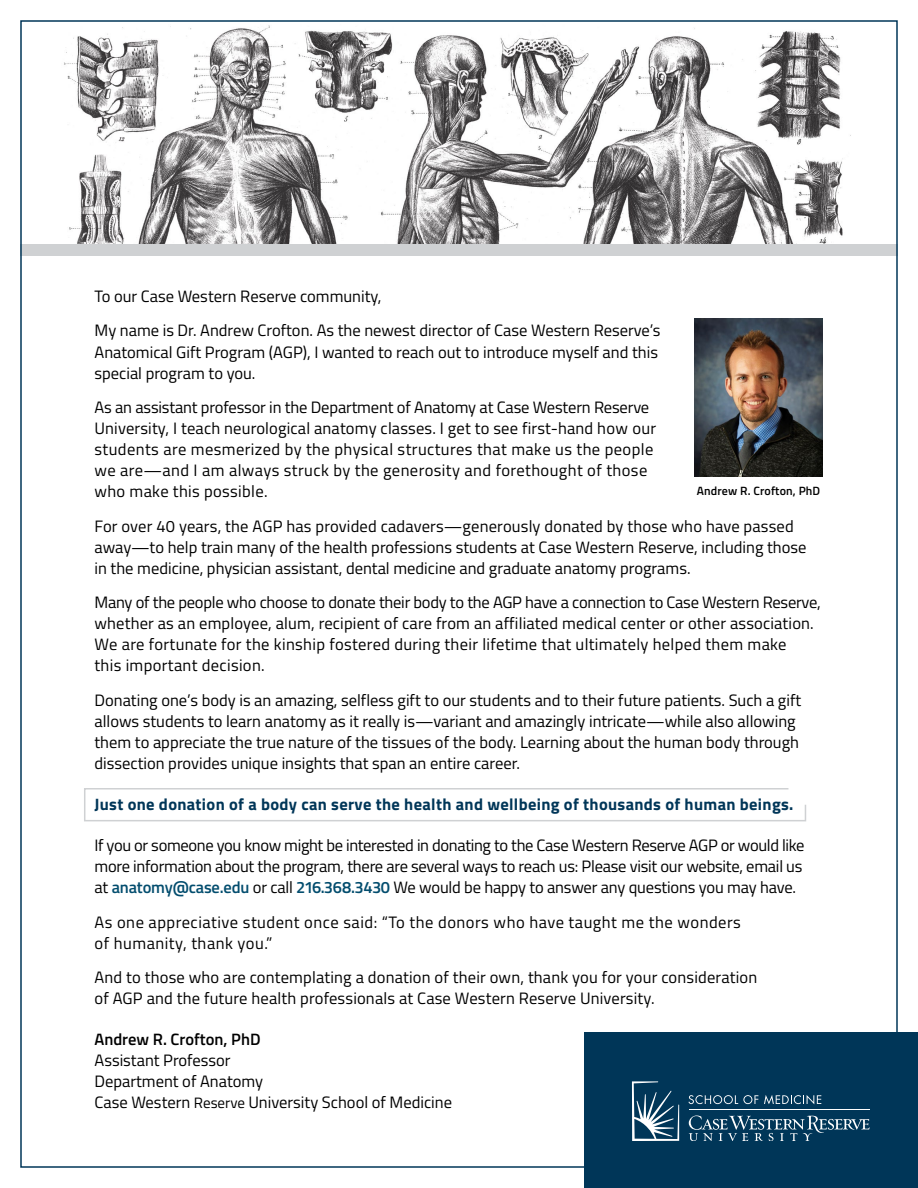
<style>
.page{position:relative;width:918px;height:1188px;background:#fff}
.page>*{position:absolute;margin:0;border:0;box-sizing:border-box;transform-origin:0 0}
.t1{font:16.5px/21px "Titillium";color:#000}
.t2{font:16.5px/21px "Titillium";letter-spacing:.03em;color:#000}
.t3{font:700 16.5px "Titillium";letter-spacing:.02em;color:#003658}
.t4{font:600 12px "Titillium";letter-spacing:.01em;color:#000}
.s1{font-weight:600;color:#034d6e}
.s2{font-weight:600}
.s3{font-size:15px}
</style>
<div class="page">
<img style="left:23px;top:25px;width:872px;height:220px">
<div style="left:20px;top:245px;width:878px;height:11px;background:#cfd1d3"></div>
<div style="left:585px;top:1033px;width:333px;height:155px;background:#003658"></div>
<svg style="left:84px;top:788px;width:723px;height:34px"></svg>
<img style="left:694px;top:318px;width:129px;height:159px">
<svg style="left:688px;top:1095px;width:70px;height:9px"></svg>
<svg style="left:764px;top:1095px;width:57px;height:9px"></svg>
<svg style="left:689px;top:1115px;width:181px;height:26px"></svg>
<hr style="left:689px;top:1109px;width:180px;height:1px;background:#fff">
<svg style="left:632px;top:1081px;width:47px;height:60px"></svg>
<p class="t1" style="left:94px;top:285px;width:289px">To our Case Western Reserve community,</p>
<p class="t1" style="left:94px;top:319px;width:568px">My name is Dr. Andrew Crofton. As the newest director of Case Western Reserve’s<br>Anatomical Gift Program (AGP), I wanted to reach out to introduce myself and this special program to you.</p>
<p class="t1" style="left:94px;top:396px;width:563px">As an assistant professor in the Department of Anatomy at Case Western Reserve University, I teach neurological anatomy classes. I get to see first-hand how our students are mesmerized by the physical structures that make us the people we are—and I am always struck by the generosity and forethought of those who make this possible.</p>
<p class="t1" style="left:94px;top:514px;width:714px">For over 40 years, the AGP has provided cadavers—generously donated by those who have passed away—to help train many of the health professions students at Case Western Reserve, including those in the medicine, physician assistant, dental medicine and graduate anatomy programs.</p>
<p class="t1" style="left:94px;top:591px;width:728px">Many of the people who choose to donate their body to the AGP have a connection to Case Western Reserve, whether as an employee, alum, recipient of care from an affiliated medical center or other association.<br>We are fortunate for the kinship fostered during their lifetime that ultimately helped them make<br>this important decision.</p>
<p class="t1" style="left:94px;top:688px;width:708px">Donating one’s body is an amazing, selfless gift to our students and to their future patients. Such a gift allows students to learn anatomy as it really is—variant and amazingly intricate—while also allowing them to appreciate the true nature of the tissues of the body. Learning about the human body through dissection provides unique insights that span an entire career.</p>
<p class="t3" style="left:94px;top:791px;width:700px">Just one donation of a body can serve the health and wellbeing of thousands of human beings.</p>
<p class="t1" style="left:94px;top:834px;width:711px">If you or someone you know might be interested in donating to the Case Western Reserve AGP or would like more information about the program, there are several ways to reach us: Please visit our website, email us at <span class="s1">anatomy@case.edu</span> or call <span class="s1">216.368.3430</span> We would be happy to answer any questions you may have.</p>
<p class="t2" style="left:94px;top:911px;width:648px">As one appreciative student once said: “To the donors who have taught me the wonders of humanity, thank you.”</p>
<p class="t1" style="left:94px;top:966px;width:664px">And to those who are contemplating a donation of their own, thank you for your consideration of AGP and the future health professionals at Case Western Reserve University.</p>
<p class="t1" style="left:94px;top:1028px;width:359px"><span class="s2">Andrew R. Crofton, PhD<br></span>Assistant Professor<br>Department of Anatomy<br>Case Western <span class="s3">Reserve</span> University School of Medicine</p>
<p class="t4" style="left:697px;top:481px;width:125px">Andrew R. Crofton, PhD</p>
</div>
